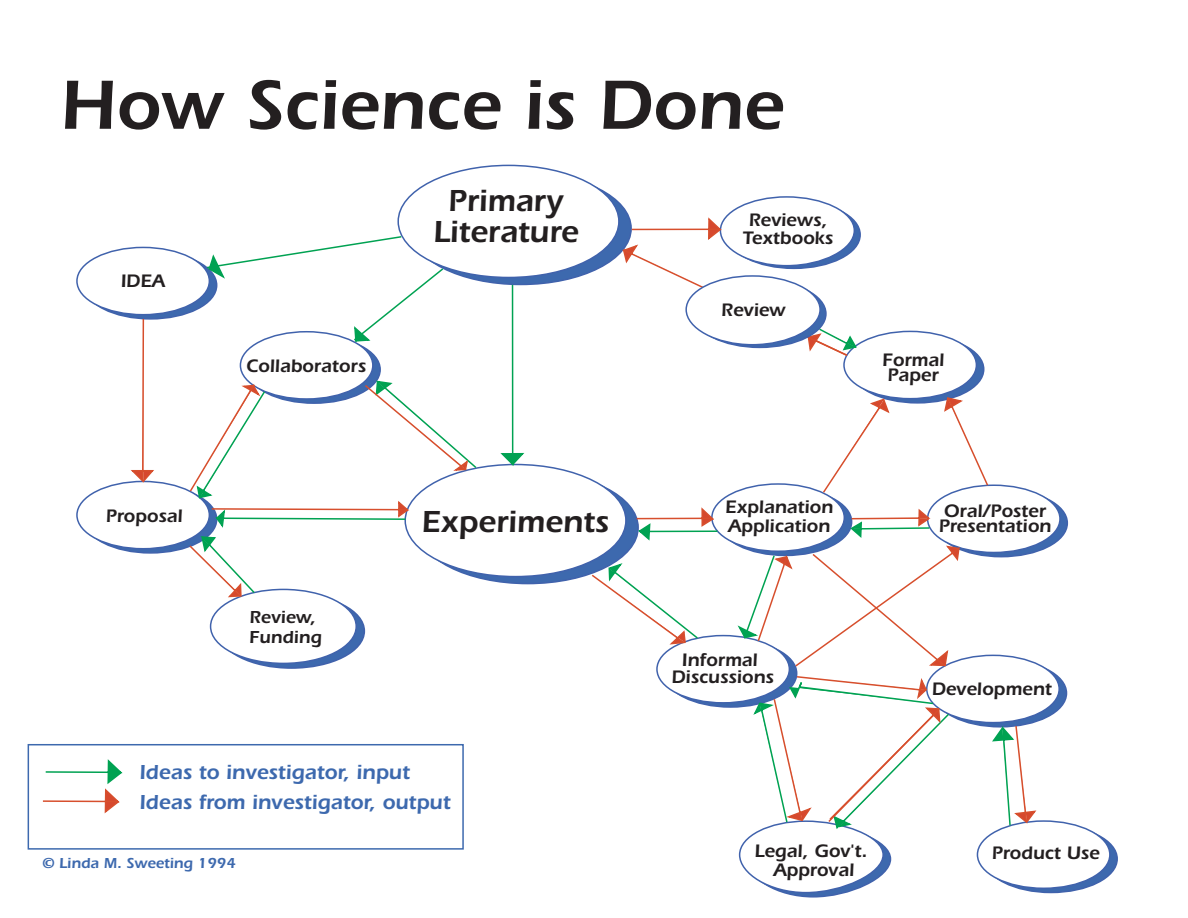
<style>
.page{position:relative;width:1188px;height:918px;background:#fff}
.page>*{position:absolute;margin:0;border:0;box-sizing:border-box;transform-origin:0 0}
.t1{font:600 72px "Itc Eras";color:#231f20}
.t2{font:600 31.5px/31.5px "Itc Eras";color:#231f20;text-align:center}
.t3{font:600 21px/30.6px "Itc Eras";color:#3d69ae}
.t4{font:600 18.75px/15px "Itc Eras";color:#231f20}
.t5{font:600 18px/19.5px "Itc Eras";color:#231f20}
.t6{font:600 15px "Itc Eras";color:#3d69ae}
</style>
<div class="page">
<svg style="left:42px;top:759px;width:81px;height:55px"></svg>
<div style="left:417px;top:471px;width:222px;height:113px;background:#3d69ae;border:2px solid #4062ac;border-radius:50%"></div>
<div style="left:404px;top:464px;width:223px;height:113px;background:#fff;border:2px solid #4062ac;border-radius:50%"></div>
<div style="left:410px;top:172px;width:222px;height:113px;background:#3d69ae;border:2px solid #4062ac;border-radius:50%"></div>
<div style="left:397px;top:165px;width:223px;height:113px;background:#fff;border:2px solid #4062ac;border-radius:50%"></div>
<div style="left:720px;top:196px;width:135px;height:70px;background:#fff;border:2px solid #4062ac;border-radius:50%"></div>
<div style="left:84px;top:251px;width:133px;height:69px;background:#3d69ae;border:2px solid #4062ac;border-radius:50%"></div>
<div style="left:76px;top:247px;width:134px;height:68px;background:#fff;border:2px solid #4062ac;border-radius:50%"></div>
<div style="left:934px;top:489px;width:134px;height:68px;background:#3d69ae;border:2px solid #4062ac;border-radius:50%"></div>
<div style="left:927px;top:484px;width:134px;height:69px;background:#fff;border:2px solid #4062ac;border-radius:50%"></div>
<div style="left:247px;top:335px;width:134px;height:69px;background:#3d69ae;border:2px solid #4062ac;border-radius:50%"></div>
<div style="left:240px;top:331px;width:134px;height:69px;background:#fff;border:2px solid #4062ac;border-radius:50%"></div>
<div style="left:711px;top:483px;width:134px;height:69px;background:#fff;border:2px solid #4062ac;border-radius:50%"></div>
<div style="left:851px;top:335px;width:133px;height:69px;background:#3d69ae;border:2px solid #4062ac;border-radius:50%"></div>
<div style="left:843px;top:331px;width:134px;height:68px;background:#fff;border:2px solid #4062ac;border-radius:50%"></div>
<div style="left:664px;top:639px;width:133px;height:69px;background:#3d69ae;border:2px solid #4062ac;border-radius:50%"></div>
<div style="left:656px;top:635px;width:134px;height:69px;background:#fff;border:2px solid #4062ac;border-radius:50%"></div>
<div style="left:933px;top:659px;width:134px;height:69px;background:#3d69ae;border:2px solid #4062ac;border-radius:50%"></div>
<div style="left:926px;top:655px;width:134px;height:68px;background:#fff;border:2px solid #4062ac;border-radius:50%"></div>
<div style="left:984px;top:825px;width:134px;height:68px;background:#3d69ae;border:2px solid #4062ac;border-radius:50%"></div>
<div style="left:977px;top:820px;width:134px;height:69px;background:#fff;border:2px solid #4062ac;border-radius:50%"></div>
<div style="left:84px;top:485px;width:133px;height:69px;background:#3d69ae;border:2px solid #4062ac;border-radius:50%"></div>
<div style="left:76px;top:481px;width:134px;height:68px;background:#fff;border:2px solid #4062ac;border-radius:50%"></div>
<div style="left:218px;top:593px;width:147px;height:76px;background:#3d69ae;border:2px solid #4062ac;border-radius:50%"></div>
<div style="left:210px;top:589px;width:147px;height:75px;background:#fff;border:2px solid #4062ac;border-radius:50%"></div>
<svg style="left:499px;top:283px;width:27px;height:185px"></svg>
<svg style="left:129px;top:317px;width:27px;height:168px"></svg>
<svg style="left:943px;top:396px;width:47px;height:91px"></svg>
<svg style="left:620px;top:216px;width:239px;height:141px"></svg>
<div style="left:693px;top:279px;width:134px;height:69px;background:#3d69ae;border:2px solid #4062ac;border-radius:50%"></div>
<div style="left:685px;top:275px;width:136px;height:70px;background:#fff;border:2px solid #4062ac;border-radius:50%"></div>
<svg style="left:821px;top:397px;width:70px;height:97px"></svg>
<svg style="left:736px;top:507px;width:225px;height:161px"></svg>
<svg style="left:590px;top:562px;width:109px;height:84px"></svg>
<svg style="left:991px;top:724px;width:47px;height:103px"></svg>
<svg style="left:738px;top:675px;width:213px;height:223px"></svg>
<svg style="left:188px;top:379px;width:290px;height:219px"></svg>
<svg style="left:635px;top:506px;width:84px;height:36px"></svg>
<div style="left:28px;top:744px;width:436px;height:106px;border:2px solid #3d69ae"></div>
<svg style="left:205px;top:235px;width:240px;height:108px"></svg>
<h1 class="t1" style="left:60px;top:81px;width:725px">How Science is Done</h1>
<p class="t4" style="left:121px;top:276px;width:46px">IDEA</p>
<p class="t4" style="left:106px;top:510px;width:78px">Proposal</p>
<p class="t4" style="left:246px;top:360px;width:121px">Collaborators</p>
<p class="t5" style="left:249px;top:610px;width:74px">Review,<br>Funding</p>
<h2 class="t2" style="left:433px;top:188px;width:147px">Primary<br>Literature</h2>
<h2 class="t2" style="left:422px;top:509px;width:189px">Experiments</h2>
<p class="t3" style="left:139px;top:759px;width:313px">Ideas to investigator, input<br>Ideas from investigator, output</p>
<p class="t6" style="left:42px;top:858px;width:195px">© Linda M. Sweeting 1994</p>
<p class="t4" style="left:743px;top:212px;width:92px;line-height:18.8px;text-align:center">Reviews,<br>Textbooks</p>
<p class="t4" style="left:721px;top:304px;width:66px">Review</p>
<p class="t4" style="left:725px;top:499px;width:109px;line-height:19.4px">Explanation<br>Application</p>
<p class="t4" style="left:672px;top:654px;width:104px;line-height:16.5px;text-align:center">Informal<br>Discussions</p>
<p class="t4" style="left:882px;top:354px;width:64px">Formal<br>Paper</p>
<p class="t4" style="left:939px;top:505px;width:114px">Oral/Poster<br>Presentation</p>
<p class="t4" style="left:932px;top:684px;width:122px">Development</p>
<p class="t4" style="left:754px;top:846px;width:114px">Legal, Gov't.</p>
<p class="t4" style="left:992px;top:847px;width:110px">Product Use</p>
<p class="t4" style="left:774px;top:864px;width:82px">Approval</p>
</div>
